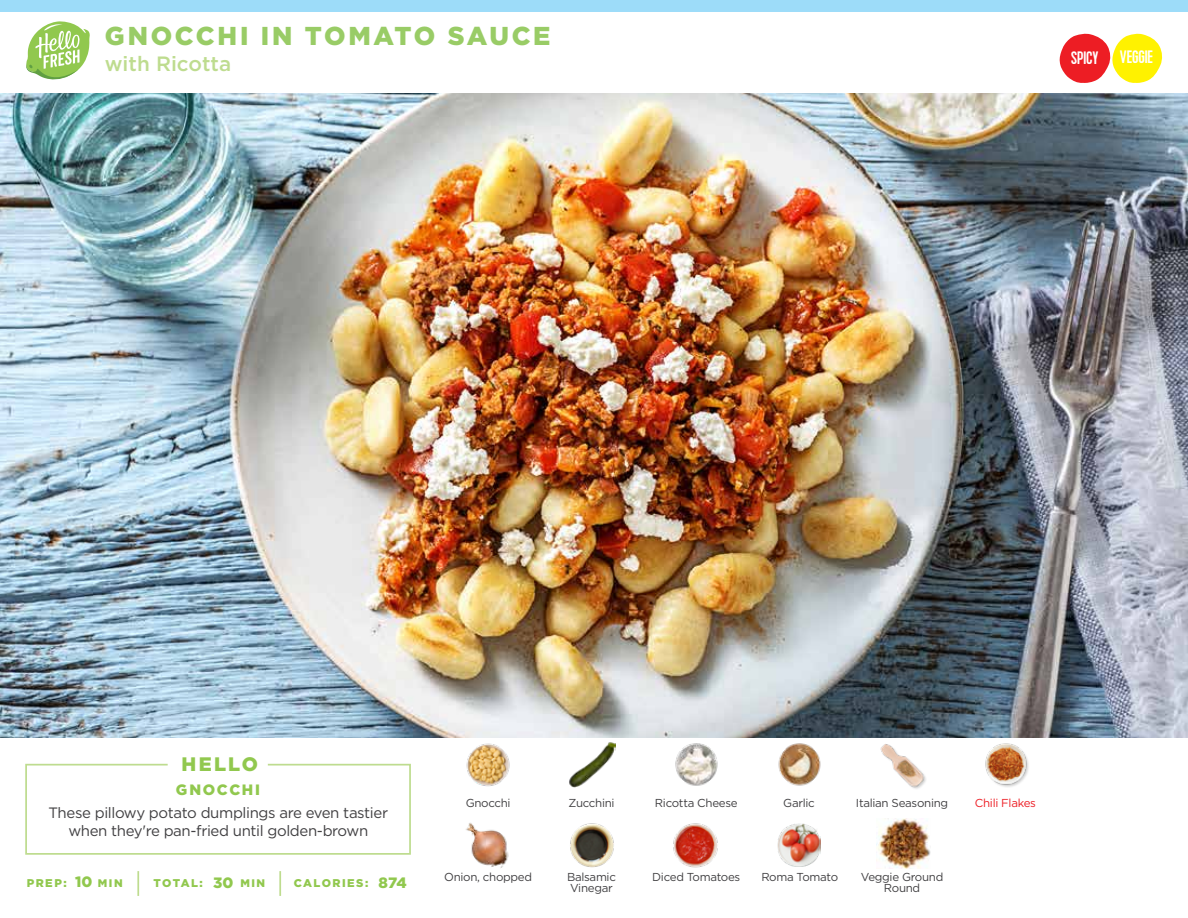
<style>
.page{position:relative;width:1188px;height:918px;background:#fff}
.page>*{position:absolute;margin:0;border:0;box-sizing:border-box;transform-origin:0 0}
.t1{font:900 25.8px "Gotham";letter-spacing:.105em;color:#9c6}
.t2{font:500 20.7px "Gotham";color:#bedc8f}
.t3{font:900 19.5px "Gotham";letter-spacing:.105em;color:#91c84e}
.t4{font:18px "Kapra";letter-spacing:-.01em;color:#fff}
.t5{font:15px/18px "Gotham";letter-spacing:-.025em;color:#414042;text-align:center}
.t6{font:900 15px "Gotham";letter-spacing:.1em;color:#91c84e}
.t7{font:11.55px/10.5px "Gotham";letter-spacing:-.025em;color:#414042}
.t8{font:11.55px "Gotham";letter-spacing:-.025em;color:#ed1d24}
.t9{font:900 11.25px "Gotham";letter-spacing:.125em;color:#91c84e}
.t10{font:900 10.95px "Gotham";letter-spacing:.135em;color:#91c84e}
</style>
<div class="page">
<div style="left:0;top:0;width:1188px;height:12px;background:#9ddcf9"></div>
<img style="left:0;top:93px;width:1188px;height:644px">
<svg style="left:25px;top:763px;width:386px;height:92px"></svg>
<img style="left:466px;top:743px;width:44px;height:44px">
<img style="left:466px;top:822px;width:43px;height:46px">
<img style="left:675px;top:743px;width:43px;height:43px">
<img style="left:673px;top:823px;width:45px;height:45px">
<img style="left:570px;top:823px;width:44px;height:45px">
<img style="left:778px;top:824px;width:42px;height:42px">
<img style="left:778px;top:743px;width:43px;height:43px">
<hr style="left:137px;top:871px;width:2px;height:25px;background:#bedc8f">
<hr style="left:279px;top:871px;width:2px;height:25px;background:#bedc8f">
<svg style="left:1059px;top:33px;width:104px;height:50px"></svg>
<img style="left:569px;top:742px;width:46px;height:46px">
<img style="left:880px;top:744px;width:46px;height:45px">
<img style="left:876px;top:819px;width:54px;height:49px">
<img style="left:985px;top:743px;width:44px;height:44px">
<svg style="left:26px;top:21px;width:64px;height:59px"></svg>
<h1 class="t1" style="left:105px;top:21px;width:447px">GNOCCHI IN TOMATO SAUCE</h1>
<h2 class="t2" style="left:105px;top:50px;width:128px">with Ricotta</h2>
<h3 class="t4" style="left:1071px;top:47px;width:83px">SPICY VEGGIE</h3>
<h3 class="t3" style="left:182px;top:752px;width:78px">HELLO</h3>
<p class="t6" style="left:176px;top:781px;width:86px">GNOCCHI</p>
<p class="t5" style="left:49px;top:803px;width:341px">These pillowy potato dumplings are even tastier when they're pan-fried until golden-brown</p>
<p class="t6" style="left:75px;top:873px;width:19px">10</p>
<p class="t6" style="left:213px;top:874px;width:22px">30</p>
<p class="t9" style="left:27px;top:877px;width:41px">PREP:</p>
<p class="t10" style="left:98px;top:877px;width:26px">MIN</p>
<p class="t9" style="left:154px;top:877px;width:51px">TOTAL:</p>
<p class="t10" style="left:240px;top:877px;width:26px">MIN</p>
<p class="t9" style="left:294px;top:877px;width:76px">CALORIES:</p>
<p class="t6" style="left:379px;top:874px;width:30px">874</p>
<p class="t7" style="left:466px;top:797px;width:46px">Gnocchi</p>
<p class="t7" style="left:444px;top:872px;width:89px">Onion, chopped</p>
<p class="t7" style="left:568px;top:797px;width:48px">Zucchini</p>
<p class="t7" style="left:783px;top:797px;width:33px">Garlic</p>
<p class="t7" style="left:655px;top:797px;width:84px">Ricotta Cheese</p>
<p class="t7" style="left:856px;top:797px;width:94px">Italian Seasoning</p>
<p class="t8" style="left:975px;top:795px;width:63px">Chili Flakes</p>
<p class="t7" style="left:567px;top:872px;width:50px">Balsamic<br>Vinegar</p>
<p class="t7" style="left:761px;top:872px;width:78px">Roma Tomato</p>
<p class="t7" style="left:652px;top:872px;width:90px">Diced Tomatoes</p>
<p class="t7" style="left:861px;top:872px;width:84px;text-align:center">Veggie Ground<br>Round</p>
</div>
